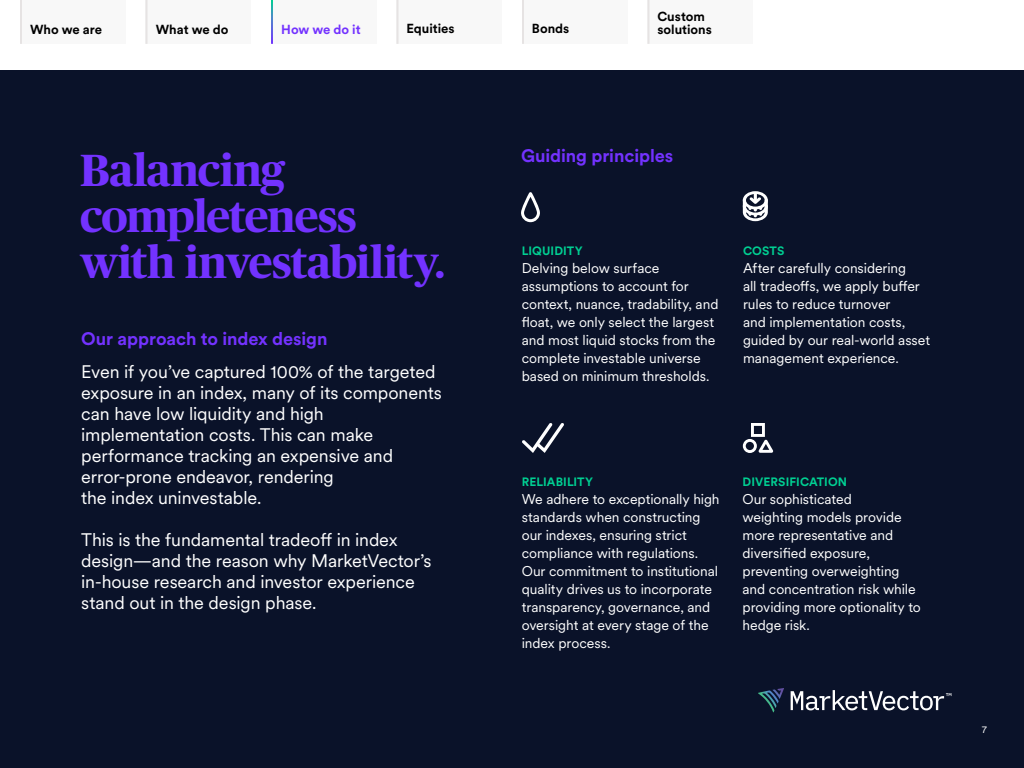
<style>
.page{position:relative;width:1024px;height:768px;background:#fff}
.page>*{position:absolute;margin:0;border:0;box-sizing:border-box;transform-origin:0 0}
.t1{font:700 45px/46px "Publico Headline";letter-spacing:-.015em;color:#7332ff}
.t2{font:18px/21px "Circular XX";letter-spacing:-.005em;color:#fff}
.t3{font:700 18px "Circular XX";letter-spacing:-.005em;color:#7332ff}
.t4{font:14px/18px "Circular XX";letter-spacing:-.005em;color:#fff}
.t5{font:700 13px "Circular XX";letter-spacing:-.005em;color:#000}
.t6{font:700 13px "Circular XX";letter-spacing:-.005em;color:#7332ff}
.t7{font:700 12px "Circular XX";letter-spacing:.005em;color:#00cf92}
.t8{font:10px "Circular XX";color:#fff}
</style>
<div class="page">
<div style="left:20px;top:0;width:106px;height:44px;background:#f8f8f8"></div>
<div style="left:146px;top:0;width:105px;height:44px;background:#f8f8f8"></div>
<div style="left:271px;top:0;width:105px;height:44px;background:#f8f8f8"></div>
<div style="left:396px;top:0;width:106px;height:44px;background:#f8f8f8"></div>
<div style="left:522px;top:0;width:106px;height:44px;background:#f8f8f8"></div>
<div style="left:648px;top:0;width:105px;height:44px;background:#f8f8f8"></div>
<hr style="left:20px;top:0;width:2px;height:44px;background:#e6e3e3">
<hr style="left:146px;top:0;width:2px;height:44px;background:#e6e3e3">
<hr style="left:396px;top:0;width:2px;height:44px;background:#e6e3e3">
<hr style="left:522px;top:0;width:2px;height:44px;background:#e6e3e3">
<hr style="left:648px;top:0;width:2px;height:44px;background:#e6e3e3">
<div style="left:0;top:70px;width:1024px;height:698px;background:#0a1229"></div>
<svg style="left:758px;top:688px;width:26px;height:25px"></svg>
<svg style="left:791px;top:690px;width:160px;height:20px"></svg>
<svg style="left:521px;top:192px;width:19px;height:30px"></svg>
<svg style="left:522px;top:423px;width:42px;height:30px"></svg>
<svg style="left:743px;top:423px;width:30px;height:30px"></svg>
<svg style="left:743px;top:191px;width:25px;height:30px"></svg>
<hr style="left:271px;top:0;width:2px;height:44px;background:#fff">
<p class="t5" style="left:657px;top:7px;width:49px">Custom</p>
<p class="t5" style="left:406px;top:20px;width:50px">Equities</p>
<p class="t5" style="left:657px;top:20px;width:56px">solutions</p>
<p class="t5" style="left:30px;top:20px;width:74px">Who we are</p>
<p class="t5" style="left:156px;top:20px;width:74px">What we do</p>
<p class="t5" style="left:532px;top:20px;width:39px">Bonds</p>
<p class="t6" style="left:281px;top:20px;width:81px">How we do it</p>
<h1 class="t1" style="left:80px;top:145px;width:367px">Balancing completeness with investability.</h1>
<p class="t3" style="left:521px;top:143px;width:154px">Guiding principles</p>
<p class="t7" style="left:522px;top:242px;width:62px">LIQUIDITY</p>
<p class="t4" style="left:522px;top:258px;width:198px">Delving below surface assumptions to account for context, nuance, tradability, and float, we only select the largest and most liquid stocks from the complete investable universe based on minimum thresholds.</p>
<p class="t3" style="left:81px;top:327px;width:248px">Our approach to index design</p>
<p class="t2" style="left:81px;top:361px;width:362px">Even if you’ve captured 100% of the targeted exposure in an index, many of its components can have low liquidity and high implementation costs. This can make performance tracking an expensive and error-prone endeavor, rendering<br>the index uninvestable.</p>
<p class="t2" style="left:81px;top:529px;width:352px">This is the fundamental tradeoff in index design—and the reason why MarketVector’s in-house research and investor experience stand out in the design phase.</p>
<p class="t7" style="left:522px;top:474px;width:73px">RELIABILITY</p>
<p class="t4" style="left:522px;top:490px;width:199px">We adhere to exceptionally high standards when constructing our indexes, ensuring strict compliance with regulations.<br>Our commitment to institutional quality drives us to incorporate transparency, governance, and oversight at every stage of the index process.</p>
<p class="t7" style="left:743px;top:242px;width:43px">COSTS</p>
<p class="t4" style="left:743px;top:258px;width:189px">After carefully considering<br>all tradeoffs, we apply buffer rules to reduce turnover<br>and implementation costs, guided by our real-world asset management experience.</p>
<p class="t7" style="left:743px;top:474px;width:106px">DIVERSIFICATION</p>
<p class="t4" style="left:743px;top:490px;width:180px">Our sophisticated<br>weighting models provide more representative and diversified exposure, preventing overweighting and concentration risk while providing more optionality to hedge risk.</p>
<p class="t8" style="left:982px;top:723px;width:7px">7</p>
</div>
